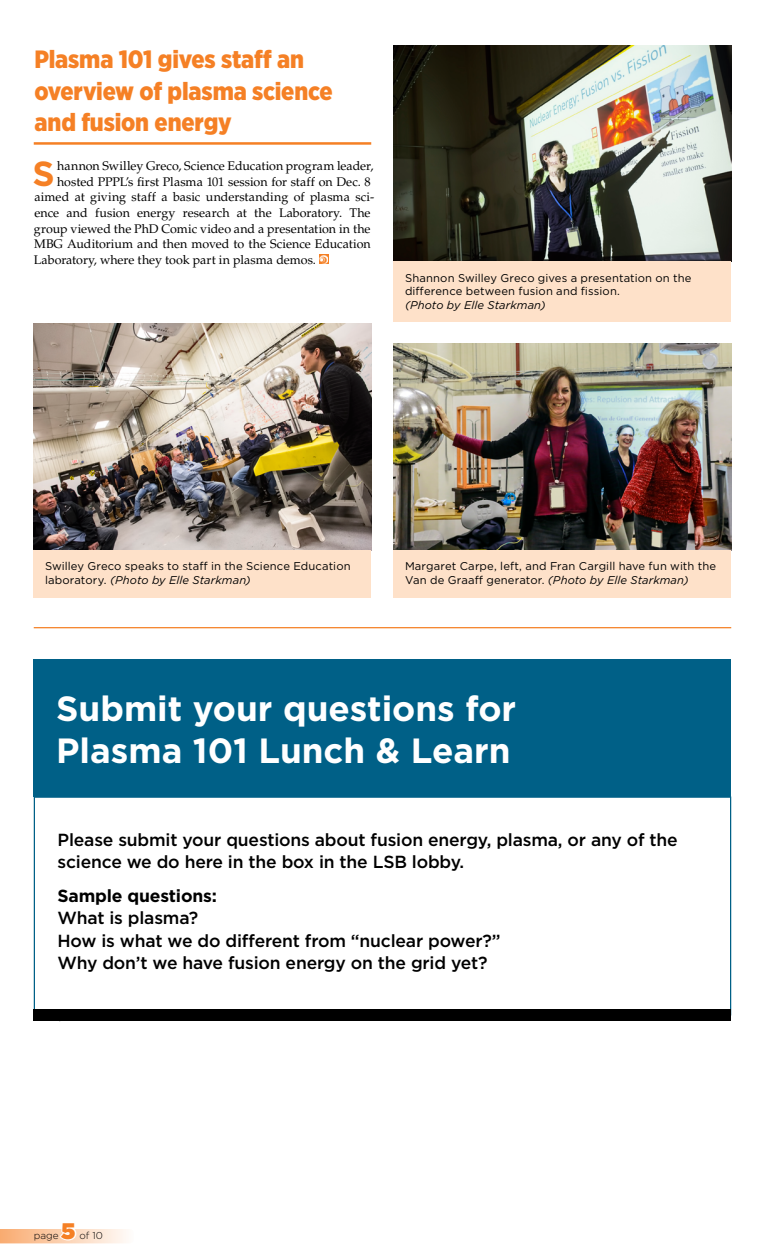
<style>
.page{position:relative;width:765px;height:1260px;background:#fff}
.page>*{position:absolute;margin:0;border:0;box-sizing:border-box;transform-origin:0 0}
.t1{font:700 35px/42px "Gotham";color:#fff}
.t2{font:700 34.88px "Gotham";color:#f58025}
.t3{font:900 25px/31.2px "Gotham Narrow";letter-spacing:-.01em;color:#f58025}
.t4{font:900 22.5px "Gotham";color:#f58025}
.t5{font:500 17.5px/22.5px "Gotham";letter-spacing:-.01em;color:#000}
.t6{font:700 17.5px "Gotham";letter-spacing:-.01em;color:#000}
.t7{font:12.5px "Palatino LT Std";color:#000}
.t8{font:11.25px/13.5px "Gotham";letter-spacing:.01em;color:#000}
.t9{font:italic 11.25px "Gotham";letter-spacing:.005em;color:#000}
.t10{font:300 10px "Gotham";color:#000}
.s1{font-style:italic}
</style>
<div class="page">
<img style="left:394px;top:45px;width:337px;height:217px">
<div style="left:394px;top:262px;width:337px;height:60px;background:#fee1c9"></div>
<img style="left:394px;top:344px;width:337px;height:206px">
<img style="left:34px;top:324px;width:337px;height:226px">
<div style="left:394px;top:550px;width:337px;height:47px;background:#fee1c9"></div>
<div style="left:34px;top:550px;width:337px;height:47px;background:#fee1c9"></div>
<svg style="left:319px;top:255px;width:9px;height:8px"></svg>
<hr style="left:34px;top:142px;width:337px;height:3px;background:#f58025">
<hr style="left:34px;top:627px;width:697px;height:1px;background:#f58025">
<div style="left:34px;top:659px;width:697px;height:138px;background:#006087"></div>
<div style="left:34px;top:1009px;width:697px;height:12px;background:#000"></div>
<svg style="left:0;top:1229px;width:126px;height:14px;background:#fbd4b6"></svg>
<h3 class="t3" style="left:34px;top:44px;width:300px">Plasma 101 gives staff an overview of plasma science and fusion energy</h3>
<h2 class="t2" style="left:32px;top:150px;width:24px">S</h2>
<p class="t7" style="left:57px;top:158px;width:318px">hannon Swilley Greco, Science Education program leader,</p>
<p class="t7" style="left:57px;top:174px;width:315px">hosted PPPL’s first Plasma 101 session for staff on Dec. 8</p>
<p class="t7" style="left:34px;top:190px;width:341px">aimed at giving staff a basic understanding of plasma sci-</p>
<p class="t7" style="left:34px;top:205px;width:338px">ence and fusion energy research at the Laboratory. The</p>
<p class="t7" style="left:34px;top:221px;width:338px">group viewed the PhD Comic video and a presentation in the</p>
<p class="t7" style="left:34px;top:237px;width:338px">MBG Auditorium and then moved to the Science Education</p>
<p class="t7" style="left:34px;top:252px;width:284px">Laboratory, where they took part in plasma demos.</p>
<p class="t8" style="left:405px;top:271px;width:288px">Shannon Swilley Greco gives a presentation on the difference between fusion and fission.</p>
<p class="t9" style="left:405px;top:298px;width:142px">(Photo by Elle Starkman)</p>
<p class="t8" style="left:45px;top:559px;width:307px">Swilley Greco speaks to staff in the Science Education laboratory. <span class="s1">(Photo by Elle Starkman)</span></p>
<p class="t8" style="left:405px;top:559px;width:313px">Margaret Carpe, left, and Fran Cargill have fun with the<br>Van de Graaff generator. <span class="s1">(Photo by Elle Starkman)</span></p>
<h1 class="t1" style="left:56px;top:687px;width:461px">Submit your questions for<br>Plasma 101 Lunch &amp; Learn</h1>
<h3 class="t5" style="left:58px;top:828px;width:622px">Please submit your questions about fusion energy, plasma, or any of the science we do here in the box in the LSB lobby.</h3>
<h3 class="t6" style="left:58px;top:884px;width:161px">Sample questions:</h3>
<h3 class="t5" style="left:58px;top:907px;width:445px">What is plasma?<br>How is what we do different from “nuclear power?”<br>Why don’t we have fusion energy on the grid yet?</h3>
<p class="t10" style="left:34px;top:1229px;width:26px">page</p>
<h3 class="t4" style="left:61px;top:1215px;width:16px">5</h3>
<p class="t10" style="left:79px;top:1229px;width:25px">of 10</p>
</div>
